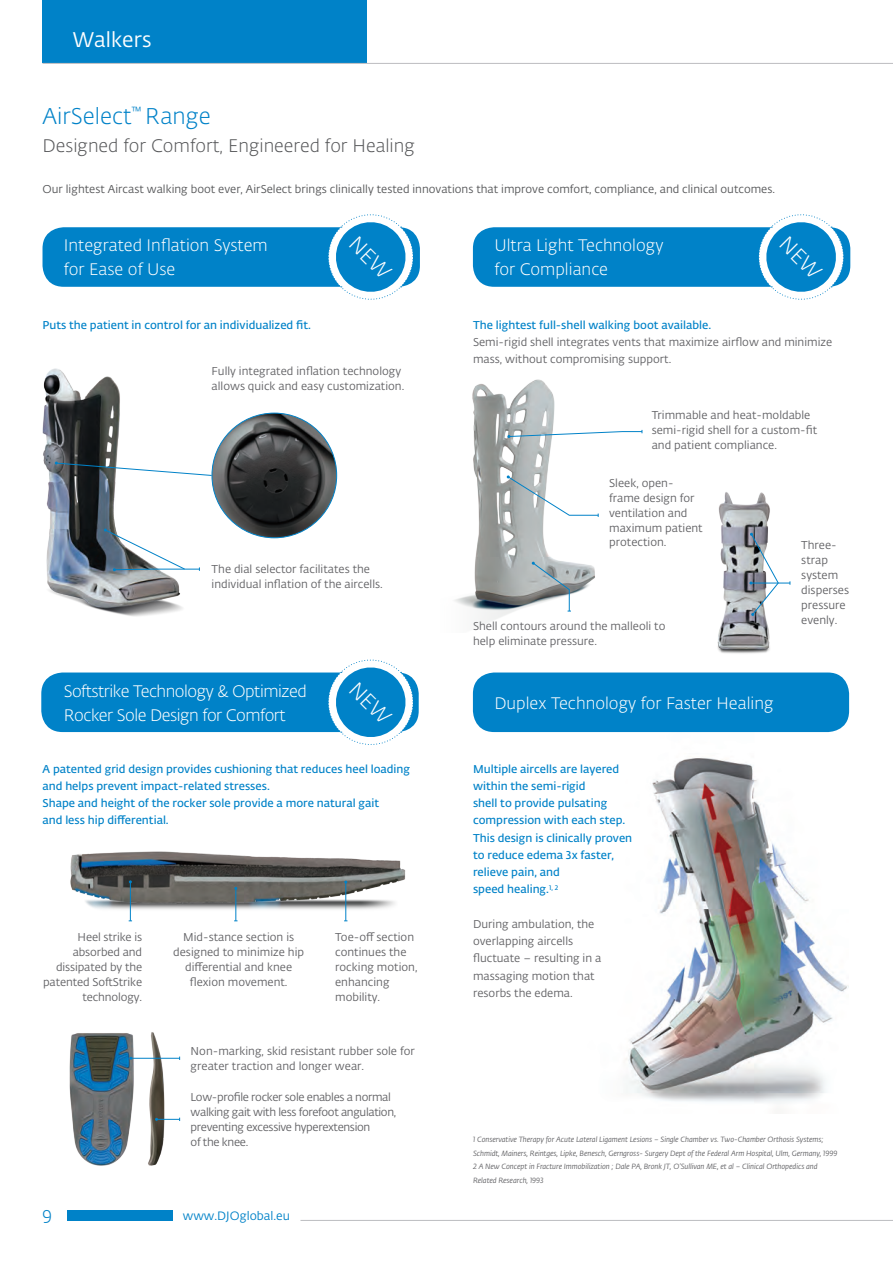
<style>
.page{position:relative;width:893px;height:1263px;background:#fff}
.page>*{position:absolute;margin:0;border:0;box-sizing:border-box;transform-origin:0 0}
.Product_names{font:300 22.5px "Fedra Sans Alt Pro";color:#0082c8}
.BodyCopy_2_product{font:21px "Fedra Sans Alt Pro";letter-spacing:.005em;color:#fff}
.Product_names-2{font:300 18px "Fedra Sans Alt Pro";color:#57585a}
.t1{font:300 18px "Fedra Sans Alt Pro";color:#0082c8}
.t2{font:300 16.5px "Fedra Sans Alt Pro";color:#fff}
.t3{font:300 16.5px "Fedra Sans Alt Pro";letter-spacing:-.03em;color:#fff}
.t4{font:12px "Fedra Sans Alt Std";color:#0082c8}
.t5{font:11.25px/15px "Fedra Sans Alt Std";color:#636366}
.t6{font:600 11.25px/17.2px "Fedra Sans Alt Pro";color:#0082c8}
.t7{font:11.25px/17.2px "Fedra Sans Alt Pro";color:#636366}
.t8{font:11.25px "Fedra Sans Alt Pro";color:#57585a}
.t9{font:11.25px/15px "Fedra Sans Alt Std";letter-spacing:-.03em;color:#636366}
.t10{font:italic 7.5px/13.5px "Fedra Sans Alt Pro";letter-spacing:-.01em;color:#636366}
</style>
<div class="page">
<div style="left:43px;top:0;width:324px;height:63px;background:#0082c8"></div>
<hr style="left:43px;top:63px;width:850px;height:1px;background:#bcbdc0">
<div style="left:67px;top:1210px;width:106px;height:11px;background:#0082c8"></div>
<hr style="left:300px;top:1220px;width:593px;height:1px;background:#bcbdc0">
<img style="left:570px;top:726px;width:278px;height:377px">
<div style="left:41px;top:672px;width:378px;height:60px;background:#0082c8;border-radius:21px"></div>
<div style="left:473px;top:672px;width:376px;height:60px;background:#0082c8;border-radius:21px"></div>
<div style="left:43px;top:227px;width:377px;height:60px;background:#0082c8;border-radius:21px"></div>
<div style="left:473px;top:227px;width:377px;height:60px;background:#0082c8;border-radius:21px"></div>
<img style="left:42px;top:368px;width:141px;height:249px">
<img style="left:212px;top:413px;width:125px;height:125px;border-radius:62px">
<svg style="left:55px;top:462px;width:157px;height:14px"></svg>
<svg style="left:104px;top:528px;width:96px;height:43px"></svg>
<img style="left:70px;top:851px;width:336px;height:71px">
<hr style="left:130px;top:882px;width:1px;height:39px;background:#0082c8">
<hr style="left:345px;top:882px;width:1px;height:39px;background:#0082c8">
<hr style="left:235px;top:888px;width:1px;height:33px;background:#0082c8">
<img style="left:69px;top:1033px;width:66px;height:133px">
<img style="left:141px;top:1032px;width:24px;height:134px">
<svg style="left:155px;top:1118px;width:25px;height:3px"></svg>
<hr style="left:131px;top:1058px;width:49px;height:1px;background:#0082c8">
<img style="left:454px;top:379px;width:141px;height:246px">
<svg style="left:507px;top:430px;width:136px;height:8px"></svg>
<svg style="left:507px;top:475px;width:92px;height:42px"></svg>
<svg style="left:532px;top:562px;width:39px;height:50px"></svg>
<img style="left:717px;top:492px;width:53px;height:162px">
<svg style="left:749px;top:533px;width:42px;height:83px"></svg>
<svg style="left:324px;top:659px;width:93px;height:86px"></svg>
<svg style="left:324px;top:214px;width:93px;height:86px"></svg>
<svg style="left:755px;top:214px;width:92px;height:86px"></svg>
<p class="BodyCopy_2_product" style="left:73px;top:25px;width:80px">Walkers</p>
<p class="Product_names" style="left:43px;top:101px;width:170px">AirSelect<sup>™</sup> Range</p>
<p class="Product_names-2" style="left:43px;top:134px;width:374px">Designed for Comfort, Engineered for Healing</p>
<p class="t8" style="left:43px;top:181px;width:734px">Our lightest Aircast walking boot ever, AirSelect brings clinically tested innovations that improve comfort, compliance, and clinical outcomes.</p>
<p class="t2" style="left:64px;top:235px;width:206px">Integrated Inflation System</p>
<p class="t2" style="left:64px;top:259px;width:113px">for Ease of Use</p>
<p class="t6" style="left:43px;top:316px;width:270px">Puts the patient in control for an individualized fit.</p>
<p class="t5" style="left:212px;top:363px;width:194px">Fully integrated inflation technology allows quick and easy customization.</p>
<p class="t5" style="left:212px;top:562px;width:173px">The dial selector facilitates the individual inflation of the aircells.</p>
<p class="t3" style="left:64px;top:680px;width:245px">Softstrike Technology &amp; Optimized</p>
<p class="t3" style="left:64px;top:704px;width:223px">Rocker Sole Design for Comfort</p>
<p class="t6" style="left:43px;top:759px;width:369px">A patented grid design provides cushioning that reduces heel loading and helps prevent impact-related stresses.</p>
<p class="t6" style="left:43px;top:794px;width:338px">Shape and height of the rocker sole provide a more natural gait</p>
<p class="t6" style="left:43px;top:811px;width:128px">and less hip differential.</p>
<p class="t5" style="left:43px;top:929px;width:101px;text-align:right">Heel strike is absorbed and dissipated by the patented SoftStrike technology.</p>
<p class="t5" style="left:173px;top:929px;width:132px;text-align:center">Mid-stance section is designed to minimize hip differential and knee</p>
<p class="t5" style="left:190px;top:974px;width:99px">flexion movement.</p>
<p class="t5" style="left:335px;top:929px;width:84px">Toe-off section continues the rocking motion, enhancing mobility.</p>
<p class="t5" style="left:191px;top:1044px;width:226px">Non-marking, skid resistant rubber sole for greater traction and longer wear.</p>
<p class="t9" style="left:191px;top:1090px;width:207px">Low-profile rocker sole enables a normal walking gait with less forefoot angulation, preventing excessive hyperextension</p>
<p class="t9" style="left:191px;top:1135px;width:59px">of the knee.</p>
<h3 class="t1" style="left:42px;top:1202px;width:11px">9</h3>
<p class="t4" style="left:183px;top:1208px;width:109px">www.DJOglobal.eu</p>
<p class="t2" style="left:494px;top:235px;width:171px">Ultra Light Technology</p>
<p class="t2" style="left:494px;top:259px;width:115px">for Compliance</p>
<p class="t6" style="left:473px;top:316px;width:240px">The lightest full-shell walking boot available.</p>
<p class="t7" style="left:473px;top:333px;width:361px">Semi-rigid shell integrates vents that maximize airflow and minimize mass, without compromising support.</p>
<p class="t5" style="left:652px;top:408px;width:160px">Trimmable and heat-moldable</p>
<p class="t5" style="left:652px;top:423px;width:167px">semi-rigid shell for a custom-fit</p>
<p class="t5" style="left:652px;top:438px;width:127px">and patient compliance.</p>
<p class="t5" style="left:609px;top:475px;width:95px">Sleek, open&shy;frame design for ventilation and maximum patient protection.</p>
<p class="t5" style="left:801px;top:537px;width:49px">Three&shy;strap system disperses pressure evenly.</p>
<p class="t5" style="left:473px;top:618px;width:194px">Shell contours around the malleoli to</p>
<p class="t5" style="left:473px;top:633px;width:125px">help eliminate pressure.</p>
<p class="t2" style="left:494px;top:692px;width:281px">Duplex Technology for Faster Healing</p>
<p class="t6" style="left:473px;top:759px;width:154px">Multiple aircells are layered within the semi-rigid<br>shell to provide pulsating compression with each step.</p>
<p class="t6" style="left:473px;top:828px;width:161px">This design is clinically proven to reduce edema 3x faster, relieve pain, and</p>
<p class="t6" style="left:473px;top:880px;width:87px">speed healing.<sup>1,</sup> <sup>2</sup></p>
<p class="t7" style="left:473px;top:915px;width:123px">During ambulation, the overlapping aircells</p>
<p class="t7" style="left:473px;top:949px;width:130px">fluctuate – resulting in a massaging motion that resorbs the edema.</p>
<p class="t10" style="left:473px;top:1133px;width:366px">1 Conservative Therapy for Acute Lateral Ligament Lesions – Single Chamber vs. Two-Chamber Orthosis Systems;<br>Schmidt, Mainers, Reintges, Lipke, Benesch, Gerngross- Surgery Dept of the Federal Arm Hospital, Ulm, Germany, 1999</p>
<p class="t10" style="left:473px;top:1160px;width:346px">2 A New Concept in Fracture Immobilization ; Dale PA, Bronk JT, O’Sullivan ME, et al – Clinical Orthopedics and</p>
<p class="t10" style="left:473px;top:1173px;width:72px">Related Research, 1993</p>
</div>
